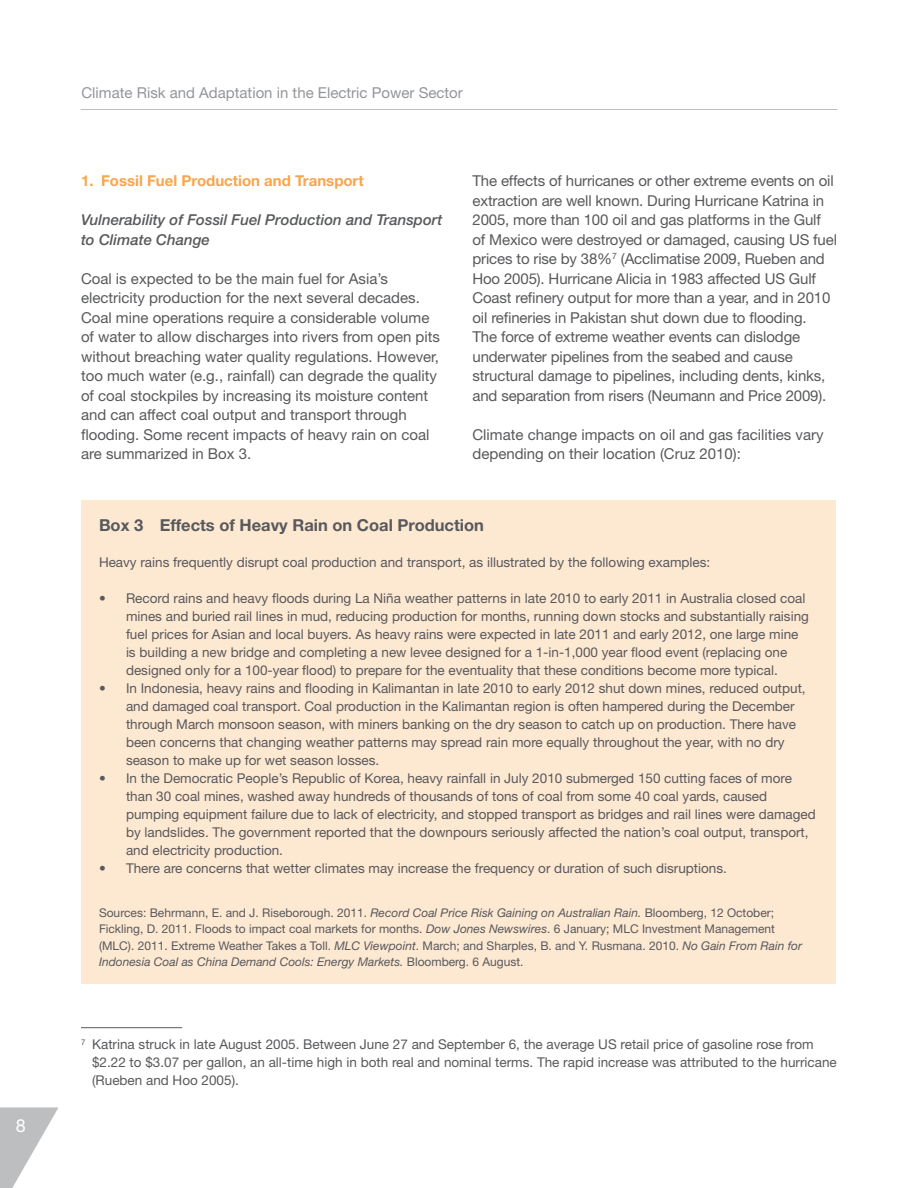
<style>
.page{position:relative;width:918px;height:1188px;background:#fff}
.page>*{position:absolute;margin:0;border:0;box-sizing:border-box;transform-origin:0 0}
.t1{font:18px "Helvetica Neue LT Std";color:#fff}
.t2{font:700 16.5px "Helvetica Neue";color:#58595b}
.t3{font:15px/19.5px "Helvetica Neue LT Std";letter-spacing:-.01em;color:#58595b}
.t4{font:italic 500 15px/19.5px "Helvetica Neue";color:#58595b}
.t5{font:15px "Helvetica Neue LT Std";color:#939598}
.t6{font:700 15px "Helvetica Neue";color:#f8a54b}
.t7{font:13.5px/18px "Helvetica Neue LT Std";color:#58595b}
.t8{font:12px/16.5px "Helvetica Neue LT Std";color:#58595b}
.t9{font:italic 12px "Helvetica Neue";color:#58595b}
.s1{font-family:"Helvetica Neue";font-style:italic}
.s2{font-family:"Helvetica Neue LT Std";font-style:normal}
</style>
<div class="page">
<hr style="left:81px;top:109px;width:756px;height:1px;background:#bcbec0">
<svg style="left:1px;top:1107px;width:58px;height:81px"></svg>
<hr style="left:0;top:1107px;width:1px;height:81px;background:#bcbec0">
<div style="left:81px;top:501px;width:755px;height:483px;background:#fde8d2"></div>
<hr style="left:81px;top:1027px;width:101px;height:1px;background:#58595b">
<h1 class="t1" style="left:16px;top:1115px;width:12px">8</h1>
<p class="t5" style="left:81px;top:84px;width:383px">Climate Risk and Adaptation in the Electric Power Sector</p>
<p class="t6" style="left:81px;top:171px;width:284px">1. Fossil Fuel Production and Transport</p>
<p class="t4" style="left:81px;top:210px;width:363px">Vulnerability of Fossil Fuel Production and Transport to Climate Change</p>
<p class="t3" style="left:81px;top:268px;width:361px">Coal is expected to be the main fuel for Asia’s electricity production for the next several decades.<br>Coal mine operations require a considerable volume of water to allow discharges into rivers from open pits without breaching water quality regulations. However, too much water (e.g., rainfall) can degrade the quality of coal stockpiles by increasing its moisture content and can affect coal output and transport through flooding. Some recent impacts of heavy rain on coal are summarized in Box 3.</p>
<p class="t3" style="left:472px;top:171px;width:366px">The effects of hurricanes or other extreme events on oil extraction are well known. During Hurricane Katrina in 2005, more than 100 oil and gas platforms in the Gulf of Mexico were destroyed or damaged, causing US fuel prices to rise by 38%<sup>7</sup> (Acclimatise 2009, Rueben and Hoo 2005). Hurricane Alicia in 1983 affected US Gulf Coast refinery output for more than a year, and in 2010 oil refineries in Pakistan shut down due to flooding.<br>The force of extreme weather events can dislodge underwater pipelines from the seabed and cause structural damage to pipelines, including dents, kinks, and separation from risers (Neumann and Price 2009).</p>
<p class="t3" style="left:473px;top:424px;width:353px">Climate change impacts on oil and gas facilities vary depending on their location (Cruz 2010):</p>
<p class="t2" style="left:99px;top:515px;width:387px">Box 3 Effects of Heavy Rain on Coal Production</p>
<p class="t7" style="left:99px;top:553px;width:613px">Heavy rains frequently disrupt coal production and transport, as illustrated by the following examples:</p>
<p class="t7" style="left:126px;top:589px;width:684px;text-indent:-27px">• Record rains and heavy floods during La Niña weather patterns in late 2010 to early 2011 in Australia closed coal mines and buried rail lines in mud, reducing production for months, running down stocks and substantially raising fuel prices for Asian and local buyers. As heavy rains were expected in late 2011 and early 2012, one large mine is building a new bridge and completing a new levee designed for a 1-in-1,000 year flood event (replacing one designed only for a 100-year flood) to prepare for the eventuality that these conditions become more typical.</p>
<p class="t7" style="left:126px;top:679px;width:681px;text-indent:-27px">• In Indonesia, heavy rains and flooding in Kalimantan in late 2010 to early 2012 shut down mines, reduced output, and damaged coal transport. Coal production in the Kalimantan region is often hampered during the December through March monsoon season, with miners banking on the dry season to catch up on production. There have been concerns that changing weather patterns may spread rain more equally throughout the year, with no dry season to make up for wet season losses.</p>
<p class="t7" style="left:126px;top:769px;width:691px;text-indent:-27px">• In the Democratic People’s Republic of Korea, heavy rainfall in July 2010 submerged 150 cutting faces of more than 30 coal mines, washed away hundreds of thousands of tons of coal from some 40 coal yards, caused pumping equipment failure due to lack of electricity, and stopped transport as bridges and rail lines were damaged by landslides. The government reported that the downpours seriously affected the nation’s coal output, transport, and electricity production.</p>
<p class="t7" style="left:99px;top:859px;width:629px">• There are concerns that wetter climates may increase the frequency or duration of such disruptions.</p>
<p class="t8" style="left:99px;top:904px;width:705px">Sources: Behrmann, E. and J. Riseborough. 2011. <span class="s1">Record Coal Price Risk Gaining on Australian Rain.</span> Bloomberg, 12 October;<br>Fickling, D. 2011. Floods to impact coal markets for months. <span class="s1">Dow Jones Newswires</span>. 6 January; MLC Investment Management (MLC). 2011. Extreme Weather Takes a Toll. <span class="s1">MLC Viewpoint</span>. March; and Sharples, B. and Y. Rusmana. 2010. <span class="s1">No Gain From Rain for</span></p>
<p class="t9" style="left:99px;top:955px;width:426px">Indonesia Coal as China Demand Cools: Energy Markets. <span class="s2">Bloomberg. 6 August.</span></p>
<p class="t7" style="left:92px;top:1035px;width:746px;text-indent:-11px"><sup>7</sup> Katrina struck in late August 2005. Between June 27 and September 6, the average US retail price of gasoline rose from $2.22 to $3.07 per gallon, an all-time high in both real and nominal terms. The rapid increase was attributed to the hurricane (Rueben and Hoo 2005).</p>
</div>
